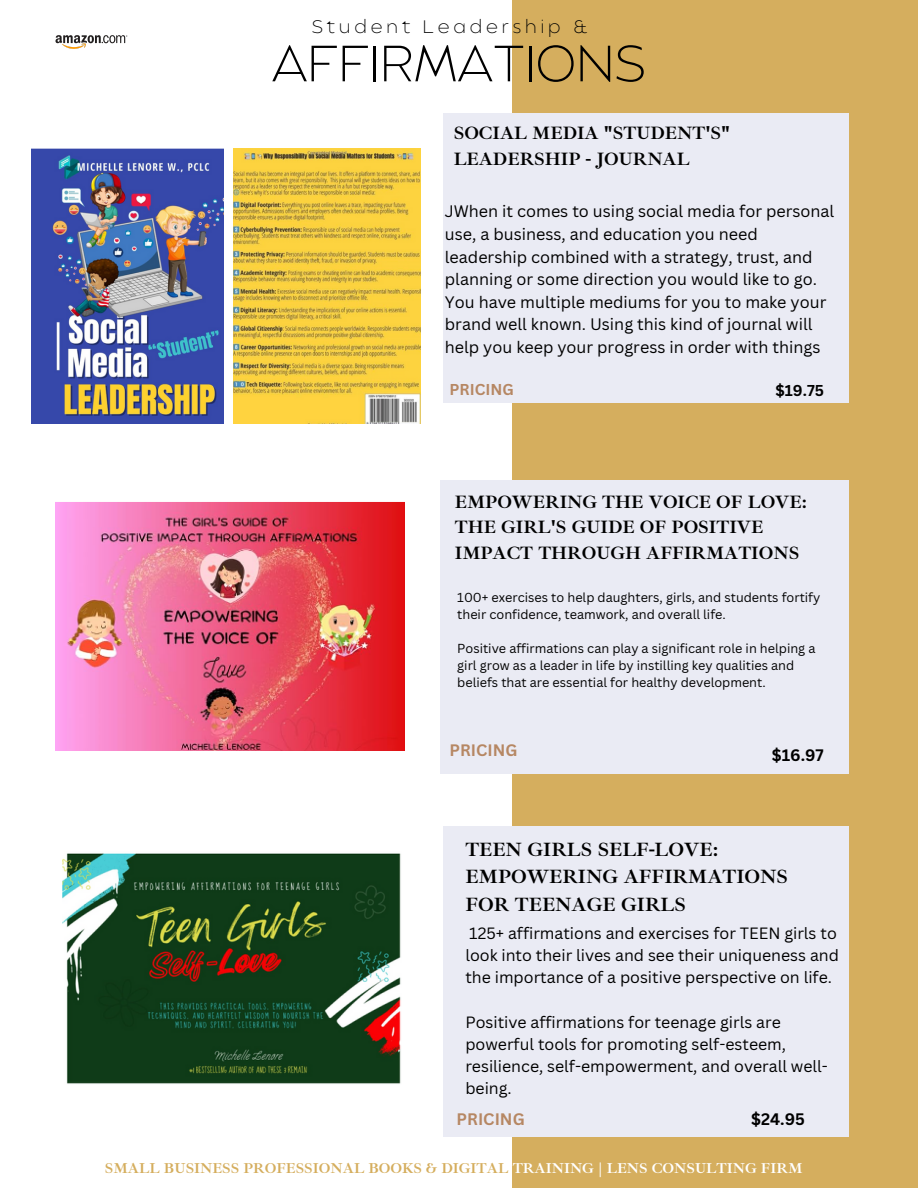
<style>
.page{position:relative;width:918px;height:1188px;background:#d5ae5e}
.page>*{position:absolute;margin:0;border:0;box-sizing:border-box;transform-origin:0 0}
.t1{font:200 50.85px "Balgin";color:#000}
.t2{font:700 19.65px/27.5px "Ibarra Real Nova";color:#000}
.t3{font:700 18.3px/25.3px "Ibarra Real Nova";color:#000}
.t4{font:200 18px "Balgin";letter-spacing:.215em;color:#000}
.t5{font:16.2px/22.6px "Canva Sans";color:#000}
.t6{font:700 16.2px "Canva Sans";color:#b68763}
.t7{font:700 16.2px "Canva Sans";color:#000}
.t8{font:15.9px/22.2px "Canva Sans";color:#000}
.t9{font:700 15.3px "Canva Sans";color:#b68763}
.t10{font:700 15.3px "Canva Sans";color:#000}
.t11{font:700 14.7px "Ibarra Real Nova";color:#d5ae5e}
.t12{font:12.75px/17px "Canva Sans";color:#000}
.s1{color:#fff}
</style>
<div class="page">
<div style="left:0;top:0;width:511px;height:1188px;background:#fff"></div>
<div style="left:440px;top:480px;width:408px;height:293px;background:#eaebf4"></div>
<div style="left:443px;top:113px;width:406px;height:289px;background:#eaebf4"></div>
<div style="left:443px;top:826px;width:406px;height:311px;background:#eaebf4"></div>
<img style="left:55px;top:35px;width:72px;height:14px">
<img style="left:55px;top:502px;width:349px;height:248px">
<img style="left:63px;top:853px;width:338px;height:231px">
<img style="left:32px;top:148px;width:191px;height:276px">
<img style="left:233px;top:148px;width:188px;height:276px">
<p class="t4" style="left:312px;top:20px;width:277px">Student Leadership &amp;</p>
<h1 class="t1" style="left:272px;top:43px;width:376px">AFFIRMATIONS</h1>
<p class="t3" style="left:454px;top:121px;width:278px">SOCIAL MEDIA "STUDENT'S"<br>LEADERSHIP - JOURNAL</p>
<p class="t5" style="left:445px;top:200px;width:391px">JWhen it comes to using social media for personal use, a business, and education you need leadership combined with a strategy, trust, and planning or some direction you would like to go.<br>You have multiple mediums for you to make your brand well known. Using this kind of journal will help you keep your progress in order with things</p>
<p class="t9" style="left:450px;top:378px;width:66px">PRICING</p>
<p class="t10" style="left:775px;top:380px;width:50px">$19.75</p>
<p class="t3" style="left:455px;top:489px;width:354px">EMPOWERING THE VOICE OF LOVE:<br>THE GIRL'S GUIDE OF POSITIVE<br>IMPACT THROUGH AFFIRMATIONS</p>
<p class="t12" style="left:457px;top:589px;width:365px">100+ exercises to help daughters, girls, and students fortify their confidence, teamwork, and overall life.</p>
<p class="t12" style="left:457px;top:640px;width:360px">Positive affirmations can play a significant role in helping a girl grow as a leader in life by instilling key qualities and beliefs that are essential for healthy development.</p>
<p class="t6" style="left:450px;top:739px;width:69px">PRICING</p>
<p class="t7" style="left:772px;top:744px;width:53px">$16.97</p>
<p class="t2" style="left:465px;top:836px;width:324px">TEEN GIRLS SELF-LOVE:<br>EMPOWERING AFFIRMATIONS<br>FOR TEENAGE GIRLS</p>
<p class="t8" style="left:465px;top:921px;width:375px">125+ affirmations and exercises for TEEN girls to look into their lives and see their uniqueness and the importance of a positive perspective on life.</p>
<p class="t8" style="left:465px;top:1010px;width:364px">Positive affirmations for teenage girls are powerful tools for promoting self-esteem, resilience, self-empowerment, and overall well&shy;being.</p>
<p class="t6" style="left:457px;top:1108px;width:70px">PRICING</p>
<p class="t7" style="left:751px;top:1108px;width:55px">$24.95</p>
<p class="t11" style="left:105px;top:1159px;width:699px">SMALL BUSINESS PROFESSIONAL BOOKS &amp; DIGITAL <span class="s1">TRAINING | LENS CONSULTING FIRM</span></p>
</div>
